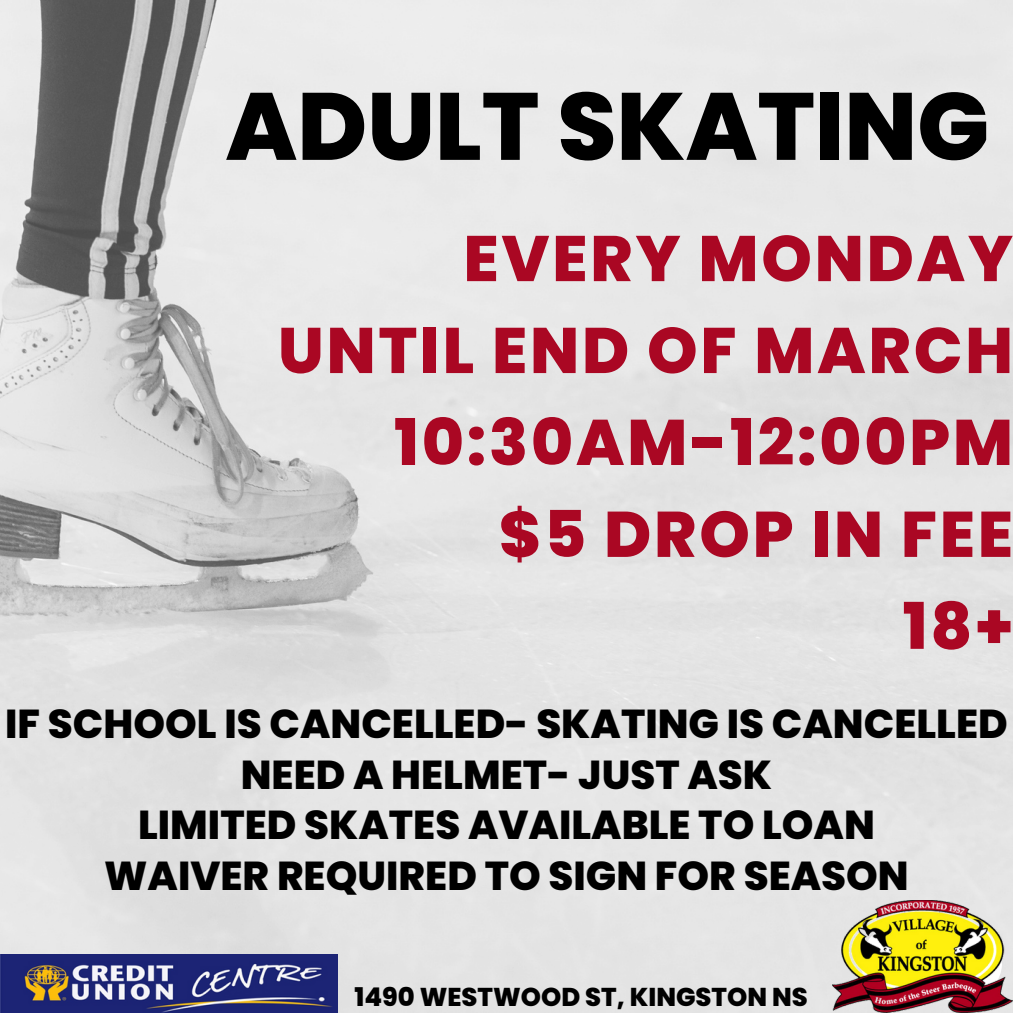
<style>
.page{position:relative;width:1013px;height:1013px;background:#fff}
.page>*{position:absolute;margin:0;border:0;box-sizing:border-box;transform-origin:0 0}
.t1{font:800 95.12px "Poppins";color:#000}
.t2{font:800 64.25px/91.9px "Poppins";letter-spacing:.045em;color:#aa0723;text-align:right}
.t3{font:800 40.25px/50.6px "Poppins";color:#000;text-align:center}
.t4{font:800 25.75px "Poppins";color:#000}
</style>
<div class="page">
<img style="left:0;top:0;width:1012px;height:1012px">
<img style="left:832px;top:900px;width:180px;height:112px">
<img style="left:0;top:954px;width:338px;height:58px">
<h1 class="t1" style="left:225px;top:60px;width:765px">ADULT SKATING</h1>
<h2 class="t2" style="left:278px;top:213px;width:736px">EVERY MONDAY<br>UNTIL END OF MARCH<br>10:30AM-12:00PM<br>$5 DROP IN FEE<br>18+</h2>
<p class="t3" style="left:5px;top:698px;width:1004px">IF SCHOOL IS CANCELLED- SKATING IS CANCELLED NEED A HELMET- JUST ASK<br>LIMITED SKATES AVAILABLE TO LOAN<br>WAIVER REQUIRED TO SIGN FOR SEASON</p>
<p class="t4" style="left:354px;top:978px;width:455px">1490 WESTWOOD ST, KINGSTON NS</p>
</div>
